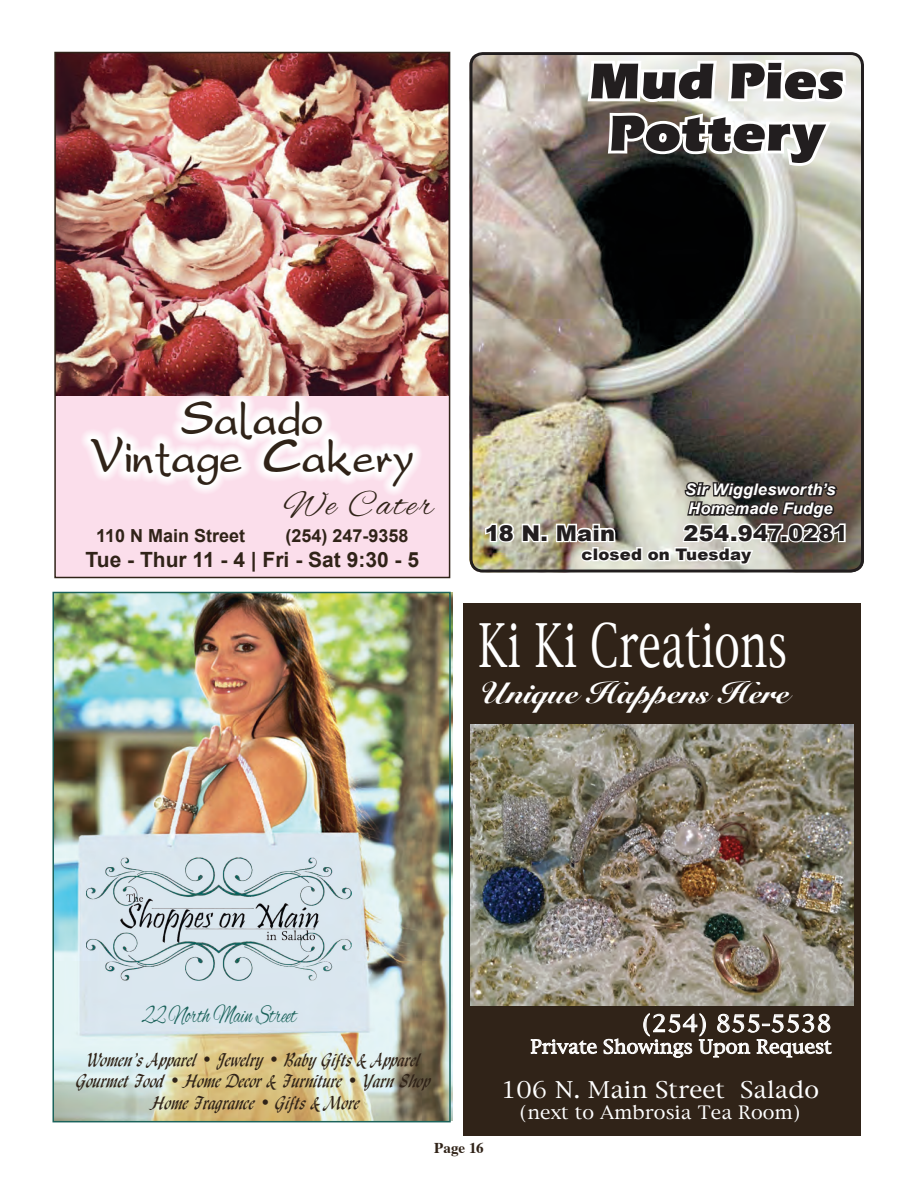
<style>
.page{position:relative;width:918px;height:1188px;background:#fff}
.page>*{position:absolute;margin:0;border:0;box-sizing:border-box;transform-origin:0 0}
.t1{font:58.35px "New York";color:#fff;scale:.68 1}
.t2{font:900 52.2px/52.2px "Eras ITC";color:#221e1f;text-align:center}
.t3{font:42px/37.5px "Adriattica";color:#302318;text-align:center}
.t4{font:36px "Alex Brush";letter-spacing:.07em;color:#302318}
.t5{font:900 30px "Snell Roundhand";color:#fff}
.t6{font:27px "Alex Brush";color:#1b635b;scale:.67 1}
.t7{font:22.5px "New York";color:#fff}
.t8{font:900 21.75px "Arial";letter-spacing:.005em;color:#221e1f}
.t9{font:700 21px "Arial";color:#302318}
.t10{font:18px/21.6px "Lydian Cursive BT";color:#302318;text-align:center}
.t11{font:18px "New York";color:#fff}
.t12{font:700 18px "Arial";color:#302318}
.t13{font:italic 700 15.9px/19.2px "Arial";letter-spacing:.01em;color:#fff}
.t14{font:900 15.9px "Arial";letter-spacing:.01em;color:#221e1f}
.t15{font:700 15px "Times";letter-spacing:-.005em;color:#302318}
</style>
<div class="page">
<img style="left:469px;top:54px;width:395px;height:518px">
<div style="left:470px;top:52px;width:394px;height:520px;border:3px solid #221e1f;border-radius:12px"></div>
<svg style="left:484px;top:521px;width:58px;height:24px"></svg>
<div style="left:541px;top:535px;width:7px;height:7px;border:3px solid #fff"></div>
<img style="left:554px;top:52px;width:296px;height:515px">
<div style="left:463px;top:603px;width:397px;height:532px;background:#302318"></div>
<img style="left:470px;top:725px;width:383px;height:280px">
<svg style="left:530px;top:1039px;width:67px;height:16px"></svg>
<svg style="left:603px;top:1013px;width:229px;height:45px"></svg>
<img style="left:55px;top:593px;width:398px;height:528px">
<div style="left:52px;top:592px;width:399px;height:530px;border:2px solid #1b635b"></div>
<img style="left:87px;top:857px;width:265px;height:124px">
<div style="left:55px;top:52px;width:395px;height:526px;background:#fbdeeb"></div>
<img style="left:57px;top:55px;width:390px;height:341px">
<div style="left:54px;top:52px;width:396px;height:526px;border:2px solid #302318"></div>
<svg style="left:81px;top:391px;width:342px;height:103px"></svg>
<p class="t2" style="left:589px;top:55px;width:257px">Mud Pies<br>Pottery</p>
<p class="t3" style="left:89px;top:401px;width:328px">Salado<br>Vintage Cakery</p>
<p class="t4" style="left:283px;top:485px;width:151px">We Cater</p>
<p class="t12" style="left:96px;top:526px;width:151px">110 N Main Street</p>
<p class="t12" style="left:285px;top:526px;width:125px">(254) 247-9358</p>
<p class="t9" style="left:86px;top:548px;width:335px">Tue - Thur 11 - 4 | Fri - Sat 9:30 - 5</p>
<p class="t13" style="left:685px;top:480px;width:152px">Sir Wigglesworth’s<br>Homemade Fudge</p>
<p class="t8" style="left:485px;top:521px;width:132px">18 N. Main</p>
<p class="t8" style="left:684px;top:521px;width:166px">254.947.0281</p>
<p class="t14" style="left:582px;top:545px;width:171px">closed on Tuesday</p>
<p class="t1" style="left:478px;top:608px;width:456px">Ki Ki Creations</p>
<p class="t5" style="left:478px;top:675px;width:313px">Unique Happens Here</p>
<p class="t6" style="left:142px;top:1000px;width:232px">22 North Main Street</p>
<p class="t10" style="left:76px;top:1048px;width:357px">Women’s Apparel • Jewelry • Baby Gifts &amp; Apparel<br>Gourmet Food • Home Decor &amp; Furniture • Yarn Shop<br>Home Fragrance • Gifts &amp; More</p>
<p class="t7" style="left:641px;top:1009px;width:192px">(254) 855-5538</p>
<p class="t11" style="left:531px;top:1035px;width:303px">Private Showings Upon Request</p>
<p class="t7" style="left:501px;top:1075px;width:319px">106 N. Main Street Salado</p>
<p class="t11" style="left:519px;top:1101px;width:283px">(next to Ambrosia Tea Room)</p>
<p class="t15" style="left:434px;top:1138px;width:51px">Page 16</p>
</div>
